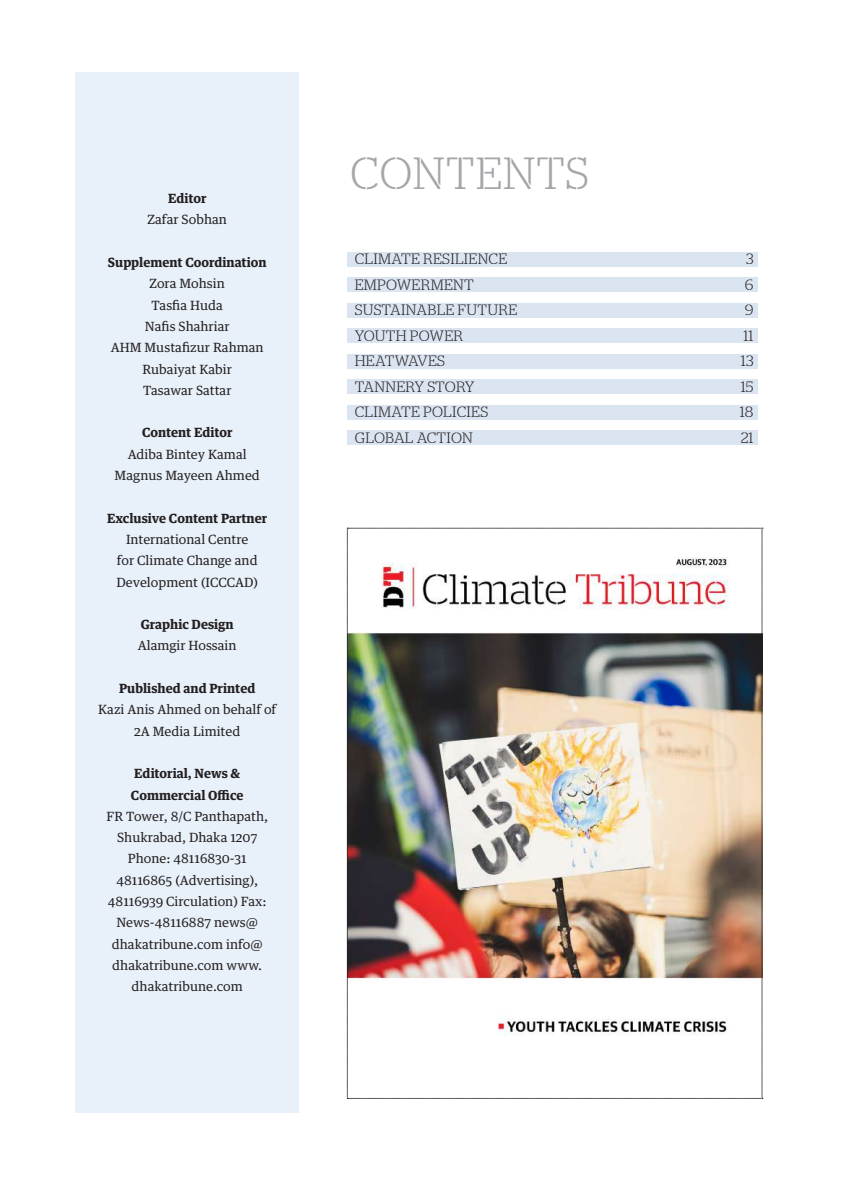
<style>
.page{position:relative;width:864px;height:1188px;background:#fff}
.page>*{position:absolute;margin:0;border:0;box-sizing:border-box;transform-origin:0 0}
.t1{font:300 45px "Stag Stencil";letter-spacing:.02em;color:#a5a6aa}
.t2{font:300 15px "Stag Stencil";letter-spacing:.02em;color:#231f20}
.t3{font:12.75px/21.3px "Guardian Text Egyp";color:#231f20;text-align:center}
.t4{font:700 12.75px/21.3px "Guardian Text Egyp";color:#231f20}
</style>
<div class="page">
<div style="left:76px;top:72px;width:223px;height:1040px;background:#e8f0f9"></div>
<img style="left:347px;top:528px;width:416px;height:571px">
<div style="left:347px;top:252px;width:410px;height:15px;background:#dbe5f1"></div>
<div style="left:347px;top:278px;width:410px;height:14px;background:#dbe5f1"></div>
<div style="left:347px;top:303px;width:410px;height:15px;background:#dbe5f1"></div>
<div style="left:347px;top:328px;width:410px;height:16px;background:#dbe5f1"></div>
<div style="left:347px;top:354px;width:410px;height:15px;background:#dbe5f1"></div>
<div style="left:347px;top:380px;width:410px;height:14px;background:#dbe5f1"></div>
<div style="left:347px;top:405px;width:410px;height:15px;background:#dbe5f1"></div>
<div style="left:347px;top:430px;width:410px;height:16px;background:#dbe5f1"></div>
<p class="t4" style="left:168px;top:187px;width:40px">Editor</p>
<p class="t3" style="left:148px;top:208px;width:81px">Zafar Sobhan</p>
<p class="t4" style="left:108px;top:251px;width:160px">Supplement Coordination</p>
<p class="t3" style="left:111px;top:272px;width:154px">Zora Mohsin<br>Tasfia Huda<br>Nafis Shahriar<br>AHM Mustafizur Rahman<br>Rubaiyat Kabir<br>Tasawar Sattar</p>
<p class="t4" style="left:142px;top:421px;width:92px">Content Editor</p>
<p class="t3" style="left:115px;top:442px;width:147px">Adiba Bintey Kamal<br>Magnus Mayeen Ahmed</p>
<p class="t4" style="left:107px;top:506px;width:162px">Exclusive Content Partner</p>
<p class="t3" style="left:116px;top:527px;width:143px">International Centre for Climate Change and<br>Development (ICCCAD)</p>
<p class="t4" style="left:141px;top:613px;width:95px">Graphic Design</p>
<p class="t3" style="left:138px;top:634px;width:100px">Alamgir Hossain</p>
<p class="t4" style="left:119px;top:677px;width:138px">Published and Printed</p>
<p class="t3" style="left:98px;top:698px;width:180px">Kazi Anis Ahmed on behalf of<br>2A Media Limited</p>
<p class="t4" style="left:131px;top:762px;width:114px">Editorial, News &amp;<br>Commercial Office</p>
<p class="t3" style="left:106px;top:804px;width:163px">FR Tower, 8/C Panthapath,<br>Shukrabad, Dhaka 1207<br>Phone: 48116830-31<br>48116865 (Advertising),<br>48116939 Circulation) Fax:<br>News-48116887 news@ dhakatribune.com info@ dhakatribune.com www. dhakatribune.com</p>
<h1 class="t1" style="left:350px;top:148px;width:240px">CONTENTS</h1>
<p class="t2" style="left:355px;top:250px;width:154px">CLIMATE RESILIENCE</p>
<p class="t2" style="left:746px;top:250px;width:9px">3</p>
<p class="t2" style="left:355px;top:276px;width:121px">EMPOWERMENT</p>
<p class="t2" style="left:745px;top:276px;width:10px">6</p>
<p class="t2" style="left:355px;top:301px;width:164px">SUSTAINABLE FUTURE</p>
<p class="t2" style="left:745px;top:301px;width:10px">9</p>
<p class="t2" style="left:355px;top:327px;width:110px">YOUTH POWER</p>
<p class="t2" style="left:743px;top:327px;width:12px">11</p>
<p class="t2" style="left:355px;top:352px;width:92px">HEATWAVES</p>
<p class="t2" style="left:741px;top:352px;width:14px">13</p>
<p class="t2" style="left:355px;top:378px;width:121px">TANNERY STORY</p>
<p class="t2" style="left:741px;top:378px;width:14px">15</p>
<p class="t2" style="left:355px;top:403px;width:135px">CLIMATE POLICIES</p>
<p class="t2" style="left:740px;top:403px;width:15px">18</p>
<p class="t2" style="left:355px;top:429px;width:120px">GLOBAL ACTION</p>
<p class="t2" style="left:741px;top:429px;width:14px">21</p>
</div>
